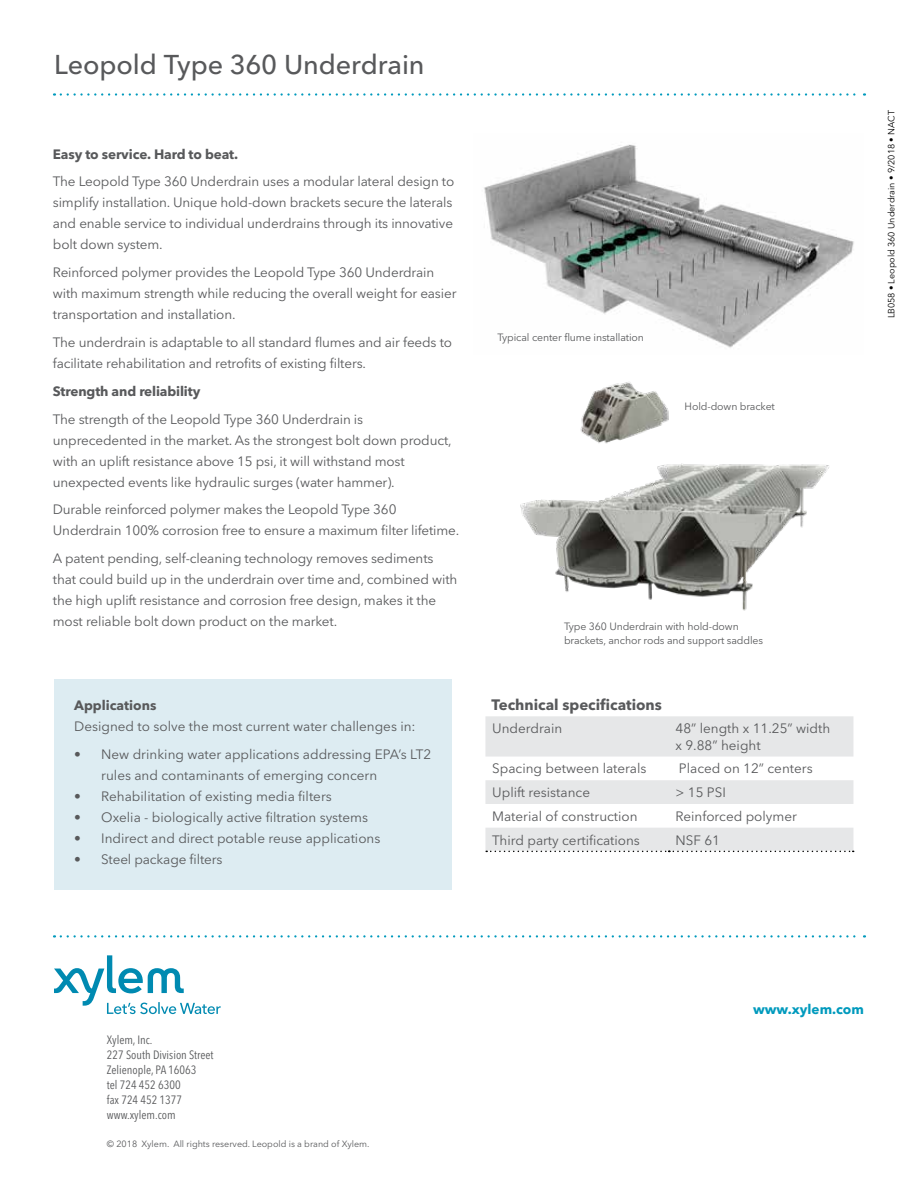
<style>
.page{position:relative;width:918px;height:1188px;background:#fff}
.page>*{position:absolute;margin:0;border:0;box-sizing:border-box;transform-origin:0 0}
.t1{font:500 27px "Avenir Next LT Pro";letter-spacing:-.005em;color:#58595b}
.t2{font:700 15px "Avenir Next LT Pro";color:#58595b}
.t3{font:13.5px/21px "Avenir Next LT Pro";letter-spacing:-.01em;color:#58595b}
.t4{font:700 13.5px "Avenir Next LT Pro";letter-spacing:-.01em;color:#58595b}
.t5{font:700 13.5px "Avenir Next LT Pro";color:#009abd}
.t6{font:condensed 12px/15px "Avenir Next LT Pro";color:#58595b}
.t7{font:10.5px/13.5px "Avenir Next LT Pro";letter-spacing:-.01em;color:#58595b}
.t8{font:9px "Avenir Next LT Pro";color:#58595b}
.t9{font:9px "Avenir Next LT Pro";color:#000}
</style>
<div class="page">
<svg style="left:61px;top:93px;width:804px;height:3px"></svg>
<svg style="left:485px;top:716px;width:368px;height:135px;fill:#e6e7e8"></svg>
<svg style="left:486px;top:851px;width:368px;height:1px"></svg>
<svg style="left:54px;top:955px;width:167px;height:59px"></svg>
<svg style="left:61px;top:935px;width:804px;height:3px"></svg>
<div style="left:54px;top:679px;width:397px;height:211px;background:#ddecf2"></div>
<img style="left:484px;top:144px;width:370px;height:204px">
<img style="left:520px;top:463px;width:309px;height:148px">
<img style="left:580px;top:382px;width:89px;height:62px">
<h1 class="t1" style="left:54px;top:49px;width:372px">Leopold Type 360 Underdrain</h1>
<p class="t4" style="left:53px;top:146px;width:187px">Easy to service. Hard to beat.</p>
<p class="t3" style="left:53px;top:171px;width:403px">The Leopold Type 360 Underdrain uses a modular lateral design to simplify installation. Unique hold-down brackets secure the laterals and enable service to individual underdrains through its innovative bolt down system.</p>
<p class="t3" style="left:53px;top:262px;width:405px">Reinforced polymer provides the Leopold Type 360 Underdrain with maximum strength while reducing the overall weight for easier transportation and installation.</p>
<p class="t3" style="left:53px;top:332px;width:401px">The underdrain is adaptable to all standard flumes and air feeds to facilitate rehabilitation and retrofits of existing filters.</p>
<p class="t4" style="left:53px;top:383px;width:149px">Strength and reliability</p>
<p class="t3" style="left:53px;top:408px;width:400px">The strength of the Leopold Type 360 Underdrain is unprecedented in the market. As the strongest bolt down product, with an uplift resistance above 15 psi, it will withstand most unexpected events like hydraulic surges (water hammer).</p>
<p class="t3" style="left:53px;top:499px;width:408px">Durable reinforced polymer makes the Leopold Type 360<br>Underdrain 100% corrosion free to ensure a maximum filter lifetime.</p>
<p class="t3" style="left:53px;top:548px;width:406px">A patent pending, self-cleaning technology removes sediments that could build up in the underdrain over time and, combined with the high uplift resistance and corrosion free design, makes it the most reliable bolt down product on the market.</p>
<p class="t4" style="left:74px;top:697px;width:84px">Applications</p>
<p class="t3" style="left:74px;top:716px;width:343px">Designed to solve the most current water challenges in:</p>
<p class="t3" style="left:101px;top:743px;width:331px;text-indent:-27px">• New drinking water applications addressing EPA’s LT2 rules and contaminants of emerging concern</p>
<p class="t3" style="left:74px;top:785px;width:259px">• Rehabilitation of existing media filters</p>
<p class="t3" style="left:74px;top:806px;width:295px">• Oxelia - biologically active filtration systems</p>
<p class="t3" style="left:74px;top:827px;width:308px">• Indirect and direct potable reuse applications</p>
<p class="t3" style="left:74px;top:848px;width:150px">• Steel package filters</p>
<p class="t7" style="left:497px;top:330px;width:148px">Typical center flume installation</p>
<p class="t7" style="left:685px;top:400px;width:92px">Hold-down bracket</p>
<p class="t7" style="left:564px;top:620px;width:201px">Type 360 Underdrain with hold-down brackets, anchor rods and support saddles</p>
<p class="t2" style="left:491px;top:696px;width:172px">Technical specifications</p>
<p class="t3" style="left:492px;top:718px;width:72px">Underdrain</p>
<p class="t3" style="left:676px;top:720px;width:156px;line-height:16.5px">48” length x 11.25” width x 9.88” height</p>
<p class="t3" style="left:492px;top:758px;width:156px">Spacing between laterals</p>
<p class="t3" style="left:679px;top:758px;width:135px">Placed on 12” centers</p>
<p class="t3" style="left:492px;top:782px;width:99px">Uplift resistance</p>
<p class="t3" style="left:676px;top:782px;width:52px">&gt; 15 PSI</p>
<p class="t3" style="left:492px;top:806px;width:147px">Material of construction</p>
<p class="t3" style="left:676px;top:806px;width:123px">Reinforced polymer</p>
<p class="t3" style="left:492px;top:829px;width:149px">Third party certifications</p>
<p class="t3" style="left:676px;top:829px;width:46px">NSF 61</p>
<p class="t9" style="left:886px;top:318px;width:210px;rotate:-90deg">LB058 • Leopold 360 Underdrain • 9/2018 • NACT</p>
<p class="t6" style="left:107px;top:1032px;width:108px">Xylem, Inc.<br>227 South Division Street<br>Zelienople, PA 16063<br>tel 724 452 6300<br>fax 724 452 1377 www.xylem.com</p>
<p class="t8" style="left:107px;top:1139px;width:264px">© 2018 Xylem. All rights reserved. Leopold is a brand of Xylem.</p>
<p class="t5" style="left:753px;top:1001px;width:112px">www.xylem.com</p>
</div>
